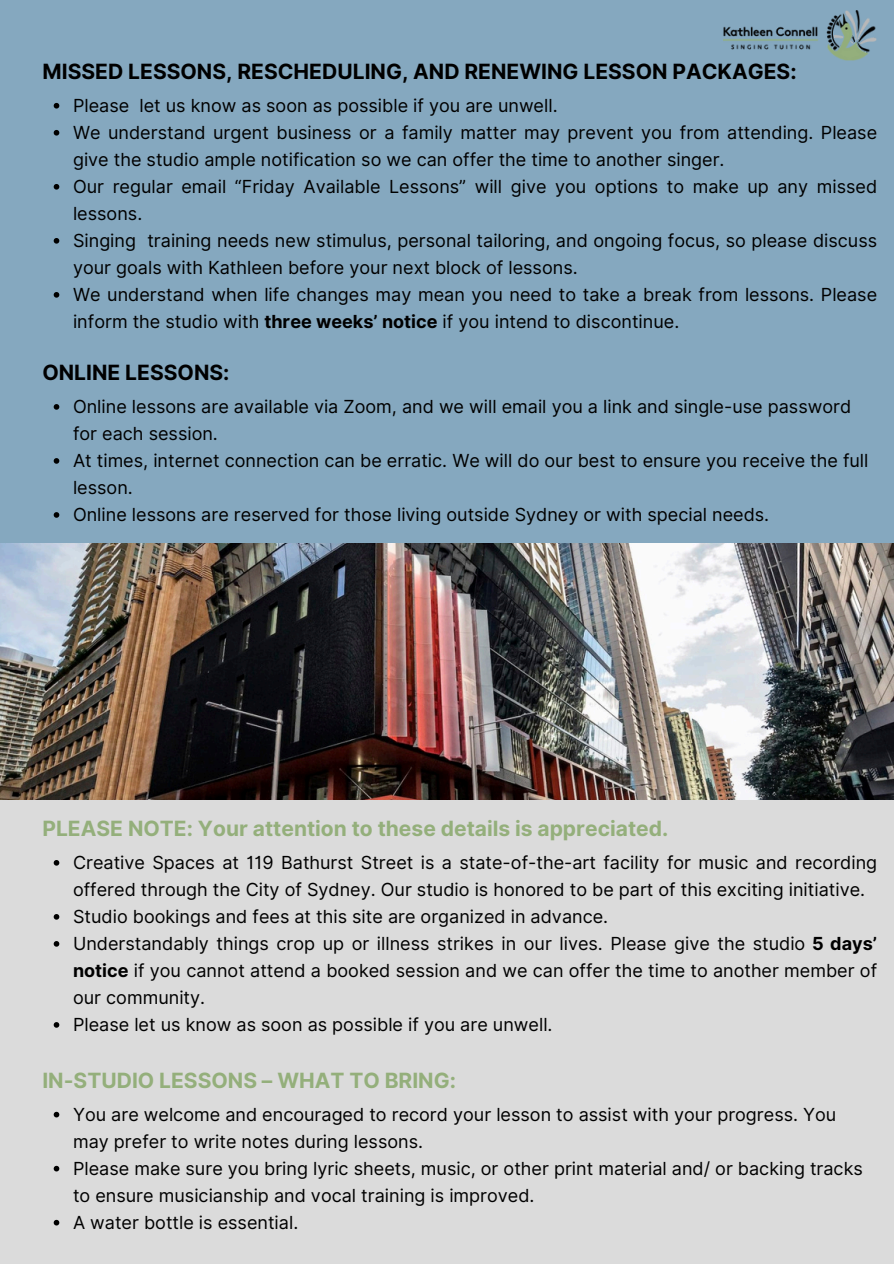
<style>
.page{position:relative;width:894px;height:1264px;background:#fff}
.page>*{position:absolute;margin:0;border:0;box-sizing:border-box;transform-origin:0 0}
.t1{font:700 21px "Inter";color:#94af7b}
.t2{font:700 21px "Inter";color:#000}
.t3{font:700 21px "Inter";color:#000001}
.t4{font:18px/27px "Inter";color:#000}
.s1{font-weight:700}
</style>
<div class="page">
<div style="left:0;top:0;width:893px;height:1263px;background:#dbdbdb"></div>
<div style="left:0;top:0;width:893px;height:611px;background:#85a8bf"></div>
<img style="left:723px;top:11px;width:153px;height:49px">
<svg style="left:54px;top:404px;width:5px;height:6px"></svg>
<svg style="left:54px;top:458px;width:5px;height:6px"></svg>
<svg style="left:54px;top:512px;width:5px;height:6px"></svg>
<svg style="left:54px;top:1111px;width:5px;height:6px"></svg>
<svg style="left:54px;top:1165px;width:5px;height:6px"></svg>
<svg style="left:54px;top:1219px;width:5px;height:6px"></svg>
<svg style="left:54px;top:103px;width:5px;height:6px"></svg>
<svg style="left:54px;top:130px;width:5px;height:6px"></svg>
<svg style="left:54px;top:184px;width:5px;height:6px"></svg>
<svg style="left:54px;top:238px;width:5px;height:6px"></svg>
<svg style="left:54px;top:292px;width:5px;height:6px"></svg>
<svg style="left:54px;top:860px;width:5px;height:5px"></svg>
<svg style="left:54px;top:914px;width:5px;height:5px"></svg>
<svg style="left:54px;top:941px;width:5px;height:5px"></svg>
<svg style="left:54px;top:1022px;width:5px;height:5px"></svg>
<img style="left:0;top:544px;width:893px;height:255px">
<p class="t2" style="left:42px;top:59px;width:755px">MISSED LESSONS, RESCHEDULING, AND RENEWING LESSON PACKAGES:</p>
<p class="t4" style="left:73px;top:92px;width:486px">Please let us know as soon as possible if you are unwell.</p>
<p class="t4" style="left:73px;top:119px;width:805px">We understand urgent business or a family matter may prevent you from attending. Please give the studio ample notification so we can offer the time to another singer.</p>
<h2 class="t4" style="left:73px;top:173px;width:805px">Our regular email “Friday Available Lessons” will give you options to make up any missed lessons.</h2>
<p class="t4" style="left:73px;top:227px;width:805px">Singing training needs new stimulus, personal tailoring, and ongoing focus, so please discuss your goals with Kathleen before your next block of lessons.</p>
<p class="t4" style="left:73px;top:281px;width:805px">We understand when life changes may mean you need to take a break from lessons. Please inform the studio with <span class="s1">three weeks’ notice</span> if you intend to discontinue.</p>
<h1 class="t3" style="left:42px;top:360px;width:188px">ONLINE LESSONS:</h1>
<p class="t4" style="left:73px;top:393px;width:779px">Online lessons are available via Zoom, and we will email you a link and single-use password for each session.</p>
<p class="t4" style="left:73px;top:447px;width:796px">At times, internet connection can be erratic. We will do our best to ensure you receive the full lesson.</p>
<p class="t4" style="left:73px;top:501px;width:697px">Online lessons are reserved for those living outside Sydney or with special needs.</p>
<p class="t1" style="left:42px;top:816px;width:627px">PLEASE NOTE: Your attention to these details is appreciated.</p>
<p class="t4" style="left:73px;top:849px;width:805px">Creative Spaces at 119 Bathurst Street is a state-of-the-art facility for music and recording offered through the City of Sydney. Our studio is honored to be part of this exciting initiative.</p>
<p class="t4" style="left:73px;top:903px;width:536px">Studio bookings and fees at this site are organized in advance.</p>
<p class="t4" style="left:73px;top:930px;width:805px;text-align:justify">Understandably things crop up or illness strikes in our lives. Please give the studio <span class="s1">5 days’ notice</span> if you cannot attend a booked session and we can offer the time to another member of our community.</p>
<p class="t4" style="left:73px;top:1011px;width:481px">Please let us know as soon as possible if you are unwell.</p>
<p class="t1" style="left:42px;top:1067px;width:415px">IN-STUDIO LESSONS – WHAT TO BRING:</p>
<p class="t4" style="left:73px;top:1100px;width:764px">You are welcome and encouraged to record your lesson to assist with your progress. You may prefer to write notes during lessons.</p>
<h1 class="t4" style="left:73px;top:1154px;width:791px">Please make sure you bring lyric sheets, music, or other print material and/ or backing tracks to ensure musicianship and vocal training is improved.</h1>
<p class="t4" style="left:73px;top:1208px;width:227px">A water bottle is essential.</p>
</div>
